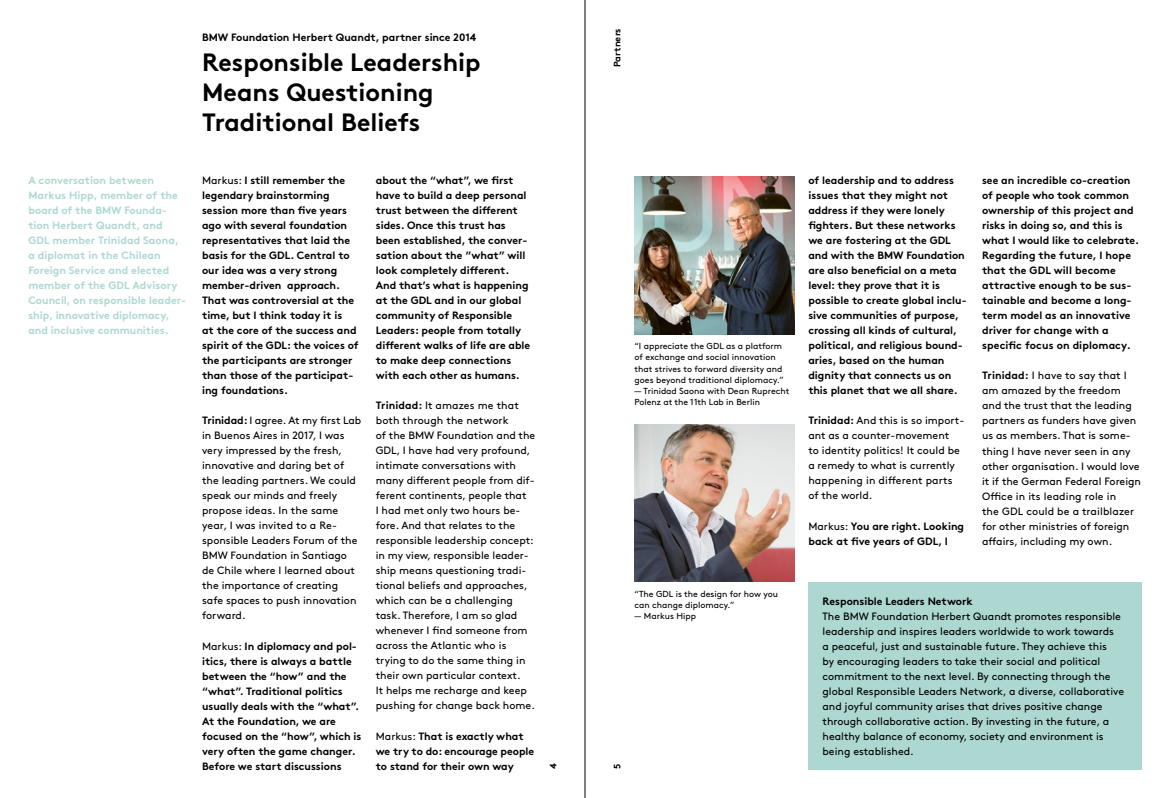
<style>
.page{position:relative;width:1170px;height:798px;background:#fff}
.page>*{position:absolute;margin:0;border:0;box-sizing:border-box;transform-origin:0 0}
.t1{font:700 25px/30px "Brown Std";color:#000}
.t2{font:10.62px/15px "Brown Std";color:#000}
.t3{font:700 10.62px/15px "Brown Std";color:#000}
.t4{font:700 10.62px/15px "Brown Std";letter-spacing:.005em;color:#add8d2}
.t5{font:700 9.38px "Brown Std";color:#000}
.t6{font:8.75px/11.2px "Brown Std";color:#000}
.s1{font-weight:400}
.s2{font-weight:700}
</style>
<div class="page">
<img style="left:634px;top:176px;width:160px;height:158px">
<img style="left:634px;top:424px;width:160px;height:157px">
<div style="left:808px;top:581px;width:333px;height:188px;background:#add8d2"></div>
<hr style="left:584px;top:0;width:1px;height:797px;background:#000">
<p class="t3" style="left:202px;top:30px;width:276px">BMW Foundation Herbert Quandt, partner since 2014</p>
<h1 class="t1" style="left:202px;top:47px;width:280px">Responsible Leadership<br>Means Questioning<br>Traditional Beliefs</h1>
<p class="t5" style="left:611px;top:67px;width:40px;rotate:-90deg">Partners</p>
<p class="t4" style="left:28px;top:173px;width:159px">A conversation between<br>Markus Hipp, member of the board of the BMW Founda&shy;tion Herbert Quandt, and<br>GDL member Trinidad Saona, a diplomat in the Chilean<br>Foreign Service and elected member of the GDL Advisory<br>Council, on responsible leader&shy;ship, innovative diplomacy, and inclusive communities.</p>
<p class="t3" style="left:202px;top:173px;width:158px"><span class="s1">Markus:</span> I still remember the legendary brainstorming session more than five years ago with several foundation representatives that laid the basis for the GDL. Central to our idea was a very strong member-driven approach.<br>That was controversial at the time, but I think today it is<br>at the core of the success and spirit of the GDL: the voices of the participants are stronger than those of the participat&shy;ing foundations.</p>
<p class="t2" style="left:202px;top:413px;width:161px"><span class="s2">Trinidad:</span> I agree. At my first Lab in Buenos Aires in 2017, I was very impressed by the fresh, innovative and daring bet of the leading partners. We could speak our minds and freely propose ideas. In the same year, I was invited to a Re&shy;sponsible Leaders Forum of the<br>BMW Foundation in Santiago de Chile where I learned about the importance of creating safe spaces to push innovation forward.</p>
<p class="t3" style="left:202px;top:638px;width:161px"><span class="s1">Markus:</span> In diplomacy and pol&shy;itics, there is always a battle between the “how” and the “what”. Traditional politics usually deals with the “what”.<br>At the Foundation, we are focused on the “how”, which is very often the game changer.<br>Before we start discussions</p>
<p class="t3" style="left:376px;top:172px;width:156px">about the “what”, we first have to build a deep personal trust between the different sides. Once this trust has been established, the conver&shy;sation about the ”what” will look completely different.<br>And that’s what is happening at the GDL and in our global community of Responsible<br>Leaders: people from totally different walks of life are able to make deep connections with each other as humans.</p>
<p class="t2" style="left:376px;top:398px;width:161px"><span class="s2">Trinidad:</span> It amazes me that both through the network<br>of the BMW Foundation and the<br>GDL, I have had very profound, intimate conversations with many different people from dif&shy;ferent continents, people that<br>I had met only two hours be&shy;fore. And that relates to the responsible leadership concept: in my view, responsible leader&shy;ship means questioning tradi&shy;tional beliefs and approaches, which can be a challenging task. Therefore, I am so glad whenever I find someone from across the Atlantic who is trying to do the same thing in their own particular context.<br>It helps me recharge and keep pushing for change back home.</p>
<p class="t3" style="left:376px;top:728px;width:160px"><span class="s1">Markus:</span> That is exactly what we try to do: encourage people to stand for their own way</p>
<p class="t6" style="left:634px;top:340px;width:150px">“I appreciate the GDL as a platform of exchange and social innovation that strives to forward diversity and goes beyond traditional diplomacy.”</p>
<p class="t6" style="left:634px;top:385px;width:156px">— Trinidad Saona with Dean Ruprecht<br>Polenz at the 11th Lab in Berlin</p>
<p class="t6" style="left:634px;top:588px;width:145px">“The GDL is the design for how you can change diplomacy.”</p>
<p class="t6" style="left:634px;top:610px;width:63px">— Markus Hipp</p>
<p class="t5" style="left:547px;top:769px;width:7px;rotate:-90deg">4</p>
<p class="t5" style="left:611px;top:769px;width:7px;rotate:-90deg">5</p>
<p class="t3" style="left:808px;top:173px;width:160px">of leadership and to address issues that they might not address if they were lonely fighters. But these networks we are fostering at the GDL and with the BMW Foundation are also beneficial on a meta level: they prove that it is possible to create global inclu&shy;sive communities of purpose, crossing all kinds of cultural, political, and religious bound&shy;aries, based on the human dignity that connects us on this planet that we all share.</p>
<p class="t2" style="left:808px;top:413px;width:157px"><span class="s2">Trinidad:</span> And this is so import&shy;ant as a counter-movement<br>to identity politics! It could be a remedy to what is currently happening in different parts of the world.</p>
<p class="t3" style="left:808px;top:518px;width:157px"><span class="s1">Markus:</span> You are right. Looking back at five years of GDL, I</p>
<p class="t3" style="left:981px;top:173px;width:158px">see an incredible co-creation of people who took common ownership of this project and risks in doing so, and this is what I would like to celebrate.<br>Regarding the future, I hope that the GDL will become attractive enough to be sus&shy;tainable and become a long&shy;term model as an innovative driver for change with a specific focus on diplomacy.</p>
<p class="t2" style="left:981px;top:368px;width:160px"><span class="s2">Trinidad:</span> I have to say that I am amazed by the freedom and the trust that the leading partners as funders have given us as members. That is some&shy;thing I have never seen in any other organisation. I would love it if the German Federal Foreign<br>Office in its leading role in<br>the GDL could be a trailblazer for other ministries of foreign affairs, including my own.</p>
<p class="t3" style="left:822px;top:593px;width:152px">Responsible Leaders Network</p>
<p class="t2" style="left:822px;top:608px;width:303px">The BMW Foundation Herbert Quandt promotes responsible leadership and inspires leaders worldwide to work towards<br>a peaceful, just and sustainable future. They achieve this<br>by encouraging leaders to take their social and political commitment to the next level. By connecting through the global Responsible Leaders Network, a diverse, collaborative and joyful community arises that drives positive change through collaborative action. By investing in the future, a healthy balance of economy, society and environment is being established.</p>
</div>
